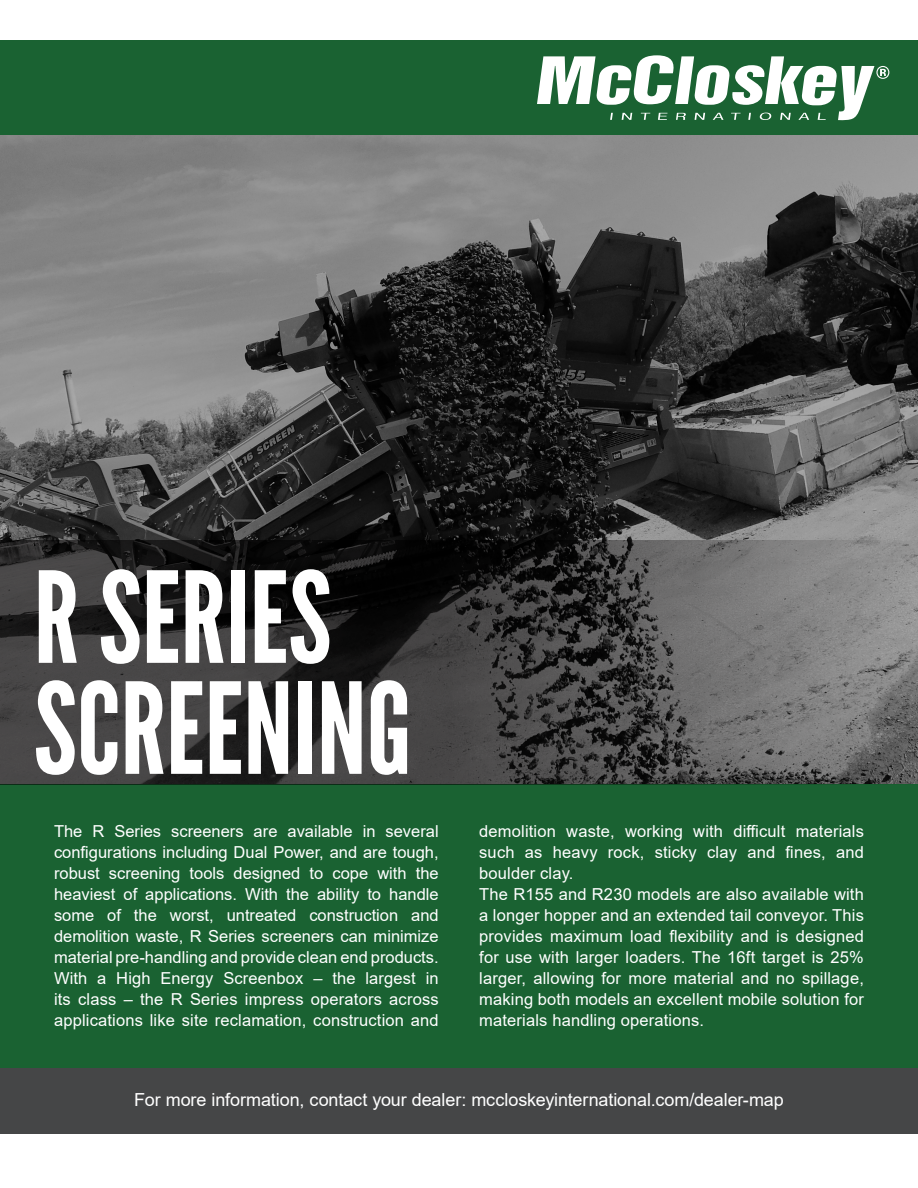
<style>
.page{position:relative;width:918px;height:1188px;background:#fff}
.page>*{position:absolute;margin:0;border:0;box-sizing:border-box;transform-origin:0 0}
.Heading{font:126px "League Gothic";color:#fff}
.t1{font:18px "Arial";letter-spacing:-.005em;color:#fff}
.Main{font:16.5px/21px "Arial";letter-spacing:.01em;color:#fff;text-align:justify}
</style>
<div class="page">
<img style="left:0;top:135px;width:918px;height:405px">
<div style="left:0;top:40px;width:918px;height:95px;background:#1a6232"></div>
<svg style="left:537px;top:55px;width:352px;height:65px"></svg>
<div style="left:0;top:784px;width:918px;height:285px;background:#1a6232"></div>
<div style="left:0;top:1069px;width:918px;height:65px;background:#454647"></div>
<svg style="left:0;top:540px;width:918px;height:244px;background:#454444"></svg>
<p class="Heading" style="left:34px;top:543px;width:299px">R SERIES</p>
<p class="Heading" style="left:34px;top:654px;width:380px">SCREENING</p>
<p class="Main" style="left:54px;top:820px;width:386px">The R Series screeners are available in several configurations including Dual Power, and are tough, robust screening tools designed to cope with the heaviest of applications. With the ability to handle some of the worst, untreated construction and demolition waste, R Series screeners can minimize material pre-handling and provide clean end products.</p>
<p class="Main" style="left:54px;top:967px;width:386px">With a High Energy Screenbox – the largest in its class – the R Series impress operators across applications like site reclamation, construction and</p>
<p class="Main" style="left:479px;top:820px;width:386px">demolition waste, working with difficult materials such as heavy rock, sticky clay and fines, and boulder clay.</p>
<p class="Main" style="left:479px;top:883px;width:386px">The R155 and R230 models are also available with a longer hopper and an extended tail conveyor. This provides maximum load flexibility and is designed for use with larger loaders. The 16ft target is 25% larger, allowing for more material and no spillage, making both models an excellent mobile solution for materials handling operations.</p>
<p class="t1" style="left:134px;top:1088px;width:651px">For more information, contact your dealer: mccloskeyinternational.com/dealer-map</p>
</div>
